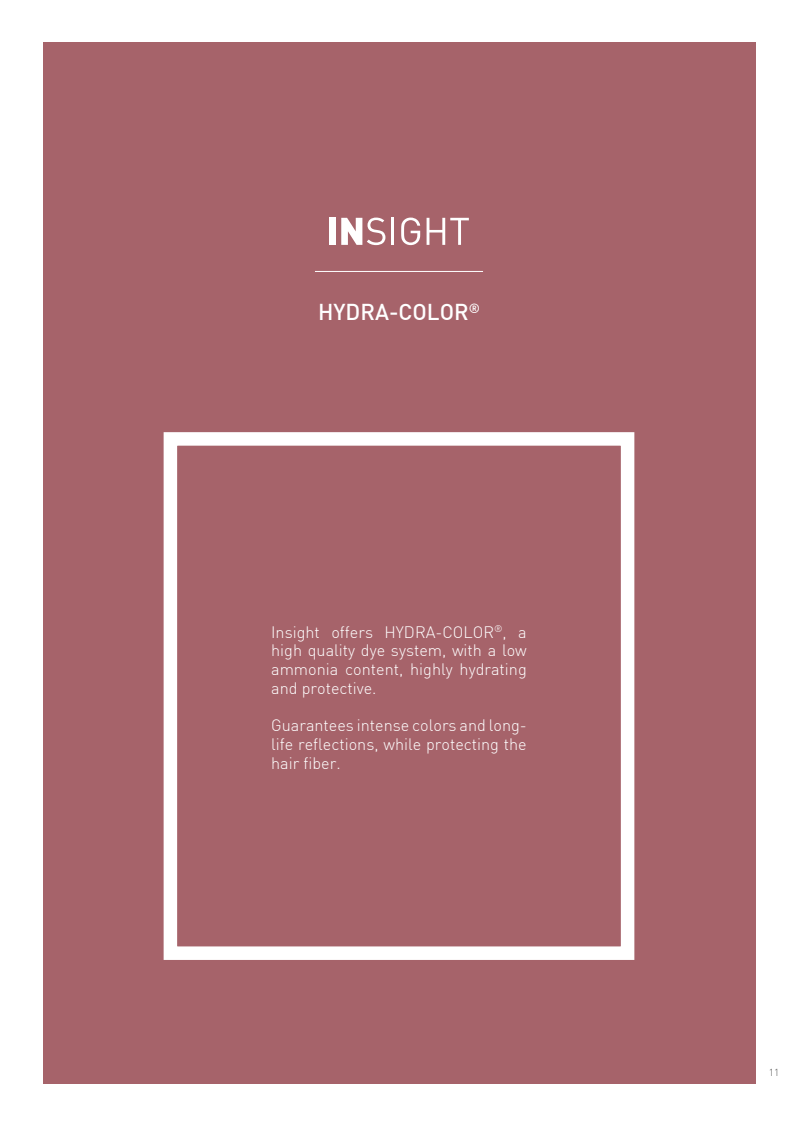
<style>
.page{position:relative;width:798px;height:1134px;background:#fff}
.page>*{position:absolute;margin:0;border:0;box-sizing:border-box;transform-origin:0 0}
.t1{font:500 22.5px "DIN";color:#fff}
.t2{font:300 16.25px/18.8px "DIN";color:#fff;text-align:justify}
.t3{font:300 10px "DIN";color:#575756}
</style>
<div class="page">
<div style="left:43px;top:43px;width:712px;height:1041px;background:#a6636a"></div>
<div style="left:163px;top:432px;width:471px;height:528px;border:14px solid #fff"></div>
<svg style="left:426px;top:218px;width:42px;height:27px"></svg>
<div style="left:329px;top:218px;width:6px;height:27px;background:#fff"></div>
<svg style="left:341px;top:218px;width:44px;height:27px"></svg>
<hr style="left:391px;top:218px;width:3px;height:27px;background:#fff">
<svg style="left:401px;top:218px;width:19px;height:27px"></svg>
<hr style="left:315px;top:271px;width:168px;height:1px;background:#fff">
<h1 class="t1" style="left:318px;top:298px;width:163px">HYDRA-COLOR<sup>®</sup></h1>
<p class="t2" style="left:271px;top:622px;width:257px">Insight offers HYDRA-COLOR<sup>®</sup>, a high quality dye system, with a low ammonia content, highly hydrating and protective.</p>
<p class="t2" style="left:271px;top:716px;width:257px">Guarantees intense colors and long&shy;life reflections, while protecting the hair fiber.</p>
<p class="t3" style="left:768px;top:1066px;width:12px">11</p>
</div>
